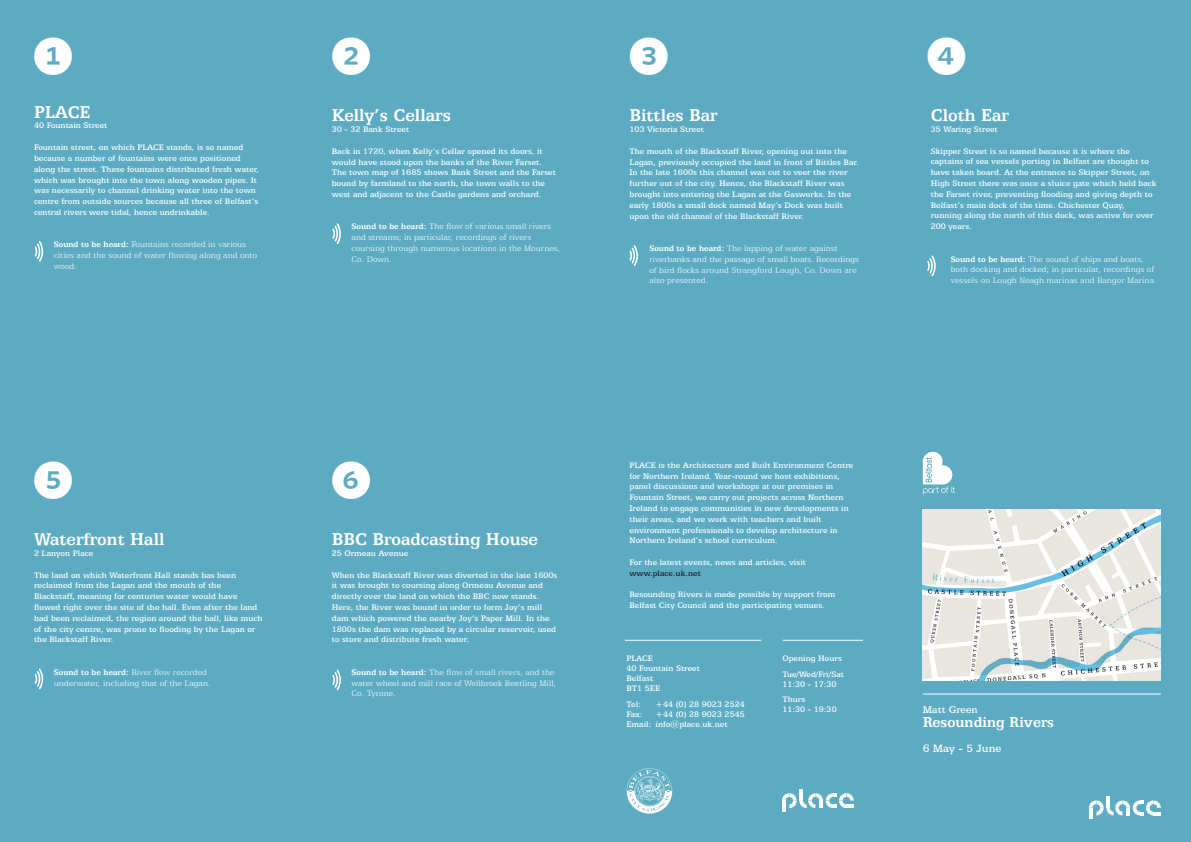
<style>
.page{position:relative;width:1191px;height:842px;background:#5cabc3}
.page>*{position:absolute;margin:0;border:0;box-sizing:border-box;transform-origin:0 0}
.t1{font:40px "Whitney Index Black Round Bd";color:#fff}
.t2{font:700 19px "Egyptian 505 BT";color:#fff}
.t3{font:700 16px "Egyptian 505 BT";color:#fff}
.t4{font:500 12px "Egyptian 505 BT";color:#fff}
.t5{font:500 11px "Egyptian 505 BT";color:#fff}
.t6{font:500 9px/10.8px "Egyptian 505 BT";color:#fff}
.t7{font:300 9px/10.8px "Egyptian 505 BT";color:#fff}
.t8{font:500 9px "Egyptian 505 BT";color:#231f20}
.s1{font-weight:700}
</style>
<div class="page">
<svg style="left:34px;top:241px;width:9px;height:21px"></svg>
<svg style="left:332px;top:223px;width:9px;height:21px"></svg>
<svg style="left:629px;top:245px;width:9px;height:21px"></svg>
<svg style="left:927px;top:255px;width:8px;height:21px"></svg>
<svg style="left:34px;top:668px;width:9px;height:21px"></svg>
<svg style="left:332px;top:669px;width:9px;height:21px"></svg>
<svg style="left:782px;top:789px;width:72px;height:23px"></svg>
<hr style="left:922px;top:693px;width:238px;height:1px;background:#fff">
<svg style="left:1088px;top:797px;width:72px;height:22px"></svg>
<svg style="left:922px;top:451px;width:33px;height:44px"></svg>
<hr style="left:625px;top:640px;width:136px;height:1px;background:#fff">
<hr style="left:782px;top:640px;width:81px;height:1px;background:#fff">
<img style="left:922px;top:509px;width:238px;height:171px">
<svg style="left:626px;top:768px;width:46px;height:46px"></svg>
<p class="t1" style="left:33px;top:38px;width:42px">1</p>
<p class="t2" style="left:34px;top:101px;width:58px">PLACE</p>
<p class="t6" style="left:34px;top:120px;width:75px">40 Fountain Street</p>
<p class="t6" style="left:34px;top:142px;width:211px">Fountain street, on which PLACE stands, is so named</p>
<p class="t6" style="left:34px;top:153px;width:226px">because a number of fountains were once positioned along the street. These fountains distributed fresh water, which was brought into the town along wooden pipes. It was necessarily to channel drinking water into the town centre from outside sources because all three of Belfast’s central rivers were tidal, hence undrinkable.</p>
<p class="t7" style="left:54px;top:239px;width:205px"><span class="s1">Sound to be heard:</span> Fountains recorded in various cities and the sound of water flowing along and onto wood.</p>
<p class="t1" style="left:331px;top:38px;width:42px">2</p>
<p class="t2" style="left:332px;top:104px;width:120px">Kelly’s Cellars</p>
<p class="t6" style="left:332px;top:124px;width:79px">30 - 32 Bank Street</p>
<p class="t6" style="left:332px;top:145px;width:226px">Back in 1720, when Kelly’s Cellar opened its doors, it would have stood upon the banks of the River Farset.<br>The town map of 1685 shows Bank Street and the Farset bound by farmland to the north, the town walls to the west and adjacent to the Castle gardens and orchard.</p>
<p class="t7" style="left:351px;top:221px;width:201px"><span class="s1">Sound to be heard:</span> The flow of various small rivers and streams; in particular, recordings of rivers</p>
<p class="t7" style="left:351px;top:243px;width:210px">coursing through numerous locations in the Mournes,<br>Co. Down.</p>
<p class="t1" style="left:629px;top:38px;width:42px">3</p>
<p class="t2" style="left:629px;top:104px;width:90px">Bittles Bar</p>
<p class="t6" style="left:629px;top:124px;width:76px">103 Victoria Street</p>
<p class="t6" style="left:629px;top:145px;width:230px">The mouth of the Blackstaff River, opening out into the Lagan, previously occupied the land in front of Bittles Bar.<br>In the late 1600s this channel was cut to veer the river further out of the city. Hence, the Blackstaff River was brought into entering the Lagan at the Gasworks. In the early 1800s a small dock named May’s Dock was built upon the old channel of the Blackstaff River.</p>
<p class="t7" style="left:649px;top:243px;width:211px"><span class="s1">Sound to be heard:</span> The lapping of water against riverbanks and the passage of small boats. Recordings of bird flocks around Strangford Lough, Co. Down are also presented.</p>
<p class="t1" style="left:926px;top:38px;width:42px">4</p>
<p class="t2" style="left:930px;top:104px;width:80px">Cloth Ear</p>
<p class="t6" style="left:930px;top:124px;width:69px">35 Waring Street</p>
<p class="t6" style="left:930px;top:145px;width:201px">Skipper Street is so named because it is where the</p>
<p class="t6" style="left:930px;top:156px;width:227px">captains of sea vessels porting in Belfast are thought to have taken board. At the entrance to Skipper Street, on High Street there was once a sluice gate which held back the Farset river, preventing flooding and giving depth to Belfast’s main dock of the time. Chichester Quay,</p>
<p class="t6" style="left:930px;top:210px;width:224px">running along the north of this dock, was active for over<br>200 years.</p>
<p class="t7" style="left:950px;top:253px;width:207px"><span class="s1">Sound to be heard:</span> The sound of ships and boats, both docking and docked; in particular, recordings of vessels on Lough Neagh marinas and Bangor Marina.</p>
<p class="t1" style="left:33px;top:461px;width:42px">5</p>
<p class="t2" style="left:34px;top:528px;width:132px">Waterfront Hall</p>
<p class="t6" style="left:34px;top:548px;width:61px">2 Lanyon Place</p>
<p class="t6" style="left:34px;top:569px;width:204px">The land on which Waterfront Hall stands has been</p>
<p class="t6" style="left:34px;top:580px;width:189px">reclaimed from the Lagan and the mouth of the</p>
<p class="t6" style="left:34px;top:591px;width:230px">Blackstaff, meaning for centuries water would have flowed right over the site of the hall. Even after the land had been reclaimed, the region around the hall, like much of the city centre, was prone to flooding by the Lagan or the Blackstaff River.</p>
<p class="t7" style="left:54px;top:666px;width:155px"><span class="s1">Sound to be heard:</span> River flow recorded</p>
<p class="t7" style="left:54px;top:677px;width:158px">underwater, including that of the Lagan.</p>
<p class="t1" style="left:331px;top:461px;width:42px">6</p>
<p class="t2" style="left:332px;top:528px;width:208px">BBC Broadcasting House</p>
<p class="t6" style="left:332px;top:548px;width:78px">25 Ormeau Avenue</p>
<p class="t6" style="left:332px;top:569px;width:227px">When the Blackstaff River was diverted in the late 1600s it was brought to coursing along Ormeau Avenue and directly over the land on which the BBC now stands.<br>Here, the River was bound in order to form Joy’s mill dam which powered the nearby Joy’s Paper Mill. In the 1800s the dam was replaced by a circular reservoir, used to store and distribute fresh water.</p>
<p class="t7" style="left:351px;top:666px;width:206px"><span class="s1">Sound to be heard:</span> The flow of small rivers, and the water wheel and mill race of Wellbrook Beetling Mill,<br>Co. Tyrone.</p>
<p class="t6" style="left:629px;top:459px;width:225px">PLACE is the Architecture and Built Environment Centre for Northern Ireland. Year-round we host exhibitions, panel discussions and workshops at our premises in</p>
<p class="t6" style="left:629px;top:492px;width:221px">Fountain Street, we carry out projects across Northern<br>Ireland to engage communities in new developments in their areas, and we work with teachers and built</p>
<p class="t6" style="left:629px;top:524px;width:210px">environment professionals to develop architecture in<br>Northern Ireland’s school curriculum.</p>
<p class="t6" style="left:629px;top:557px;width:178px">For the latest events, news and articles, visit</p>
<p class="t8" style="left:629px;top:568px;width:73px">www.place.uk.net</p>
<p class="t6" style="left:629px;top:589px;width:207px">Resounding Rivers is made possible by support from</p>
<p class="t6" style="left:629px;top:600px;width:197px">Belfast City Council and the participating venues.</p>
<p class="t6" style="left:626px;top:653px;width:75px;line-height:10px">PLACE<br>40 Fountain Street<br>Belfast<br>BT1 5EE</p>
<p class="t6" style="left:626px;top:698px;width:16px">Tel:</p>
<p class="t6" style="left:655px;top:698px;width:91px">+44 (0) 28 9023 2524</p>
<p class="t6" style="left:626px;top:708px;width:18px">Fax:</p>
<p class="t6" style="left:626px;top:709px;width:120px;line-height:10px;text-indent:29px">+44 (0) 28 9023 2545<br>Email: info@place.uk.net</p>
<p class="t6" style="left:782px;top:650px;width:63px;line-height:15.7px">Opening Hours<br>Tue/Wed/Fri/Sat</p>
<p class="t6" style="left:782px;top:676px;width:56px;line-height:15.7px">11:30 - 17:30<br>Thurs</p>
<p class="t6" style="left:782px;top:704px;width:56px">11:30 - 19:30</p>
<p class="t5" style="left:922px;top:703px;width:57px">Matt Green</p>
<p class="t3" style="left:922px;top:712px;width:133px">Resounding Rivers</p>
<p class="t4" style="left:922px;top:741px;width:80px">6 May - 5 June</p>
</div>
